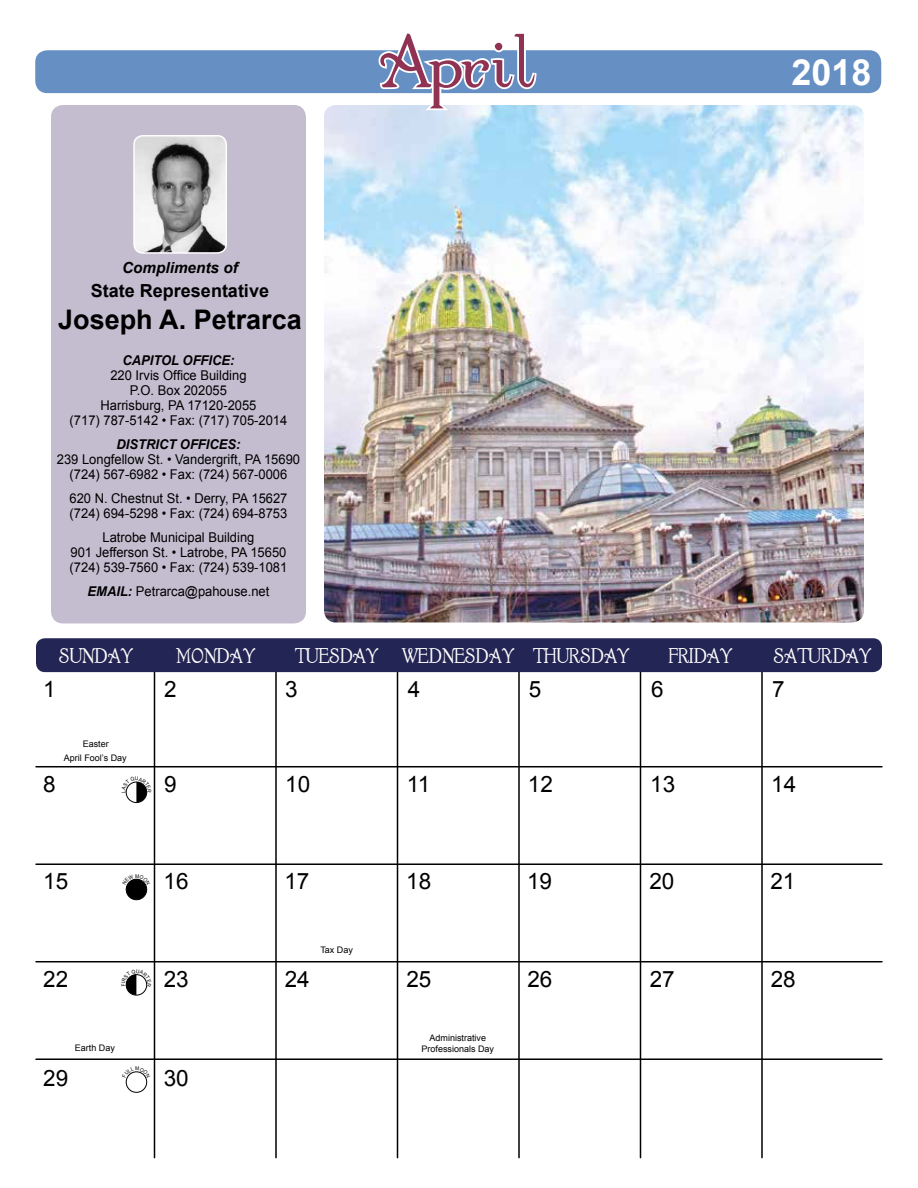
<style>
.page{position:relative;width:918px;height:1188px;background:#fff}
.page>*{position:absolute;margin:0;border:0;box-sizing:border-box;transform-origin:0 0}
.t1{font:70.65px "Walters Bold SWFTE";color:#903253}
.t2{font:700 36px "Arial";color:#fff}
.t3{font:700 27px "Arial";color:#000001}
.t4{font:22.5px "Arial";color:#000001}
.t5{font:19.5px "Walters Bold SWFTE";color:#fff;scale:.9 1}
.t6{font:700 18px "Arial";color:#000001}
.t7{font:italic 700 15.3px "Arial";color:#000001}
.t8{font:13.5px/15px "Arial";color:#000001;text-align:center;scale:.96 1}
.t9{font:italic 700 13.5px "Arial";color:#000001;scale:.96 1}
.t10{font:9px/10.8px "Arial";color:#000001;text-align:center}
.s1{font-weight:700;font-style:italic}
</style>
<div class="page">
<div style="left:35px;top:50px;width:846px;height:43px;background:#668fc3;border-radius:12px"></div>
<hr style="left:154px;top:670px;width:1px;height:488px;background:#000001">
<hr style="left:275px;top:670px;width:2px;height:488px;background:#000001">
<hr style="left:397px;top:670px;width:1px;height:488px;background:#000001">
<hr style="left:518px;top:670px;width:2px;height:488px;background:#000001">
<hr style="left:640px;top:670px;width:1px;height:488px;background:#000001">
<hr style="left:761px;top:670px;width:2px;height:488px;background:#000001">
<hr style="left:36px;top:766px;width:846px;height:1px;background:#000001">
<hr style="left:36px;top:863px;width:846px;height:2px;background:#000001">
<hr style="left:36px;top:961px;width:846px;height:1px;background:#000001">
<hr style="left:36px;top:1058px;width:846px;height:2px;background:#000001">
<div style="left:36px;top:638px;width:846px;height:34px;background:#232554;border-radius:9px"></div>
<div style="left:126px;top:1072px;width:21px;height:21px;border:1px solid #000001;border-radius:50%"></div>
<div style="left:126px;top:879px;width:21px;height:21px;background:#000001;border-radius:50%"></div>
<div style="left:126px;top:879px;width:21px;height:21px;border:1px solid #000001;border-radius:50%"></div>
<div style="left:126px;top:782px;width:21px;height:21px;border:1px solid #000001;border-radius:50%"></div>
<div style="left:51px;top:105px;width:255px;height:518px;background:#c4bdcf;border-radius:12px"></div>
<img style="left:324px;top:105px;width:540px;height:517px">
<svg style="left:376px;top:50px;width:162px;height:62px"></svg>
<img style="left:136px;top:138px;width:88px;height:113px">
<div style="left:133px;top:135px;width:94px;height:119px;border:2px solid #fff;border-radius:9px"></div>
<svg style="left:126px;top:1071px;width:21px;height:7px"></svg>
<svg style="left:126px;top:878px;width:20px;height:7px"></svg>
<svg style="left:125px;top:781px;width:23px;height:21px"></svg>
<svg style="left:125px;top:974px;width:23px;height:21px"></svg>
<p class="t7" style="left:122px;top:258px;width:117px">Compliments of</p>
<h3 class="t6" style="left:91px;top:279px;width:180px">State Representative</h3>
<h3 class="t3" style="left:58px;top:302px;width:245px">Joseph A. Petrarca</h3>
<p class="t9" style="left:123px;top:351px;width:118px">CAPITOL OFFICE:</p>
<p class="t8" style="left:70px;top:367px;width:228px">220 Irvis Office Building<br>P.O. Box 202055<br>Harrisburg, PA 17120-2055<br>(717) 787-5142 • Fax: (717) 705-2014</p>
<p class="t9" style="left:117px;top:435px;width:131px">DISTRICT OFFICES:</p>
<p class="t8" style="left:57px;top:451px;width:255px">239 Longfellow St. • Vandergrift, PA 15690 (724) 567-6982 • Fax: (724) 567-0006</p>
<p class="t8" style="left:70px;top:490px;width:229px;text-align:left">620 N. Chestnut St. • Derry, PA 15627 (724) 694-5298 • Fax: (724) 694-8753</p>
<p class="t8" style="left:70px;top:529px;width:228px">Latrobe Municipal Building<br>901 Jefferson St. • Latrobe, PA 15650 (724) 539-7560 • Fax: (724) 539-1081</p>
<p class="t8" style="left:88px;top:583px;width:191px"><span class="s1">EMAIL:</span> Petrarca@pahouse.net</p>
<h1 class="t1" style="left:379px;top:31px;width:159px">April</h1>
<h2 class="t2" style="left:791px;top:49px;width:82px">2018</h2>
<h3 class="t5" style="left:59px;top:647px;width:83px">SUNDAY</h3>
<h3 class="t4" style="left:43px;top:674px;width:14px">1</h3>
<h3 class="t4" style="left:43px;top:770px;width:14px">8</h3>
<p class="t10" style="left:83px;top:738px;width:28px">Easter</p>
<p class="t10" style="left:64px;top:753px;width:64px">April Fool’s Day</p>
<h3 class="t5" style="left:176px;top:647px;width:88px">MONDAY</h3>
<h3 class="t5" style="left:295px;top:647px;width:373px">TUESDAY WEDNESDAY THURSDAY</h3>
<h3 class="t5" style="left:669px;top:647px;width:71px">FRIDAY</h3>
<h3 class="t5" style="left:774px;top:647px;width:109px">SATURDAY</h3>
<h3 class="t4" style="left:164px;top:674px;width:14px">2</h3>
<h3 class="t4" style="left:164px;top:770px;width:14px">9</h3>
<h3 class="t4" style="left:285px;top:674px;width:14px">3</h3>
<h3 class="t4" style="left:285px;top:770px;width:27px">10</h3>
<h3 class="t4" style="left:408px;top:674px;width:14px">4</h3>
<h3 class="t4" style="left:407px;top:770px;width:25px">11</h3>
<h3 class="t4" style="left:529px;top:674px;width:14px">5</h3>
<h3 class="t4" style="left:528px;top:770px;width:27px">12</h3>
<h3 class="t4" style="left:651px;top:674px;width:14px">6</h3>
<h3 class="t4" style="left:650px;top:770px;width:27px">13</h3>
<h3 class="t4" style="left:772px;top:674px;width:14px">7</h3>
<h3 class="t4" style="left:771px;top:770px;width:27px">14</h3>
<h3 class="t4" style="left:43px;top:867px;width:27px">15</h3>
<h3 class="t4" style="left:164px;top:867px;width:27px">16</h3>
<h3 class="t4" style="left:284px;top:867px;width:27px">17</h3>
<h3 class="t4" style="left:406px;top:867px;width:27px">18</h3>
<h3 class="t4" style="left:527px;top:867px;width:27px">19</h3>
<h3 class="t4" style="left:649px;top:867px;width:27px">20</h3>
<h3 class="t4" style="left:770px;top:867px;width:27px">21</h3>
<p class="t10" style="left:320px;top:944px;width:34px">Tax Day</p>
<h3 class="t4" style="left:43px;top:965px;width:27px">22</h3>
<h3 class="t4" style="left:164px;top:965px;width:27px">23</h3>
<h3 class="t4" style="left:285px;top:965px;width:27px">24</h3>
<h3 class="t4" style="left:406px;top:965px;width:27px">25</h3>
<h3 class="t4" style="left:527px;top:965px;width:27px">26</h3>
<h3 class="t4" style="left:650px;top:965px;width:27px">27</h3>
<h3 class="t4" style="left:771px;top:965px;width:27px">28</h3>
<p class="t10" style="left:75px;top:1042px;width:42px">Earth Day</p>
<p class="t10" style="left:422px;top:1033px;width:74px">Administrative<br>Professionals Day</p>
<h3 class="t4" style="left:43px;top:1064px;width:27px">29</h3>
<h3 class="t4" style="left:164px;top:1064px;width:27px">30</h3>
</div>
